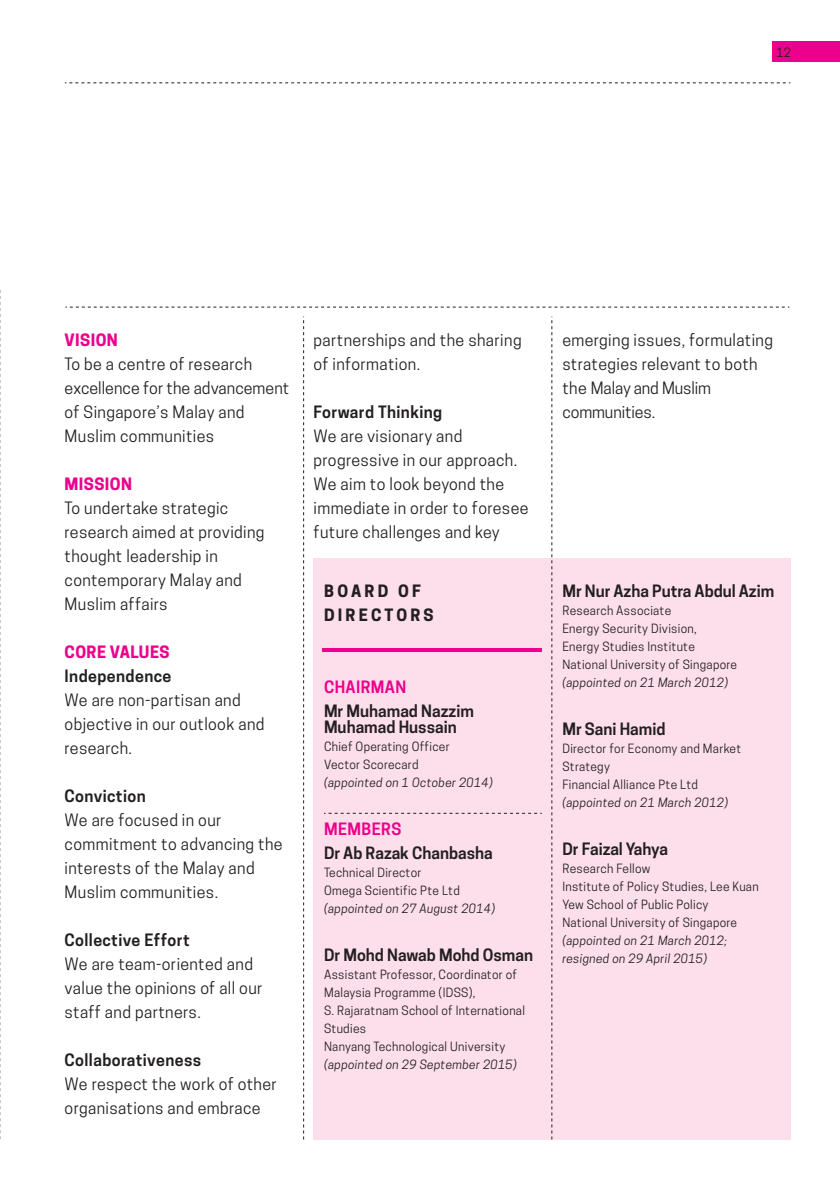
<style>
.page{position:relative;width:840px;height:1191px;background:#fff}
.page>*{position:absolute;margin:0;border:0;box-sizing:border-box;transform-origin:0 0}
.t1{font:16px/24px "Cooper Hewitt";letter-spacing:.025em;color:#231f20}
.t2{font:600 16px/16px "Cooper Hewitt";color:#231f20}
.t3{font:600 16px "Cooper Hewitt";letter-spacing:.025em;color:#231f20}
.t4{font:700 16px "Cooper Hewitt";letter-spacing:.025em;color:#ec008c}
.t5{font:700 16px/24px "Cooper Hewitt";letter-spacing:.2em;color:#231f20}
.t6{font:600 16px "Cooper Hewitt";letter-spacing:.025em;color:#ec008c}
.t7{font:12px/18px "Cooper Hewitt";letter-spacing:.025em;color:#231f20}
.t8{font:italic 12px/18px "Cooper Hewitt";letter-spacing:.025em;color:#231f20}
</style>
<div class="page">
<div style="left:772px;top:41px;width:67px;height:21px;background:#ec008c"></div>
<svg style="left:65px;top:82px;width:725px;height:1px"></svg>
<div style="left:313px;top:558px;width:477px;height:581px;background:#fcdfeb"></div>
<svg style="left:0;top:290px;width:1px;height:849px"></svg>
<svg style="left:65px;top:306px;width:724px;height:1px"></svg>
<svg style="left:303px;top:316px;width:1px;height:823px"></svg>
<hr style="left:322px;top:648px;width:219px;height:3px;background:#ec008c">
<svg style="left:324px;top:813px;width:217px;height:1px"></svg>
<svg style="left:551px;top:316px;width:1px;height:823px"></svg>
<p class="t7" style="left:776px;top:43px;width:16px">12</p>
<p class="t4" style="left:65px;top:330px;width:55px">VISION</p>
<p class="t1" style="left:65px;top:352px;width:226px">To be a centre of research excellence for the advancement of Singapore’s Malay and<br>Muslim communities</p>
<p class="t4" style="left:65px;top:474px;width:69px">MISSION</p>
<p class="t1" style="left:65px;top:496px;width:201px">To undertake strategic research aimed at providing thought leadership in contemporary Malay and<br>Muslim affairs</p>
<p class="t4" style="left:65px;top:642px;width:106px">CORE VALUES</p>
<p class="t3" style="left:65px;top:666px;width:108px">Independence</p>
<p class="t1" style="left:65px;top:688px;width:201px">We are non-partisan and objective in our outlook and research.</p>
<p class="t3" style="left:65px;top:786px;width:83px">Conviction</p>
<p class="t1" style="left:65px;top:808px;width:219px">We are focused in our commitment to advancing the interests of the Malay and<br>Muslim communities.</p>
<p class="t3" style="left:65px;top:930px;width:126px">Collective Effort</p>
<p class="t1" style="left:65px;top:952px;width:199px">We are team-oriented and value the opinions of all our staff and partners.</p>
<p class="t3" style="left:65px;top:1050px;width:138px">Collaborativeness</p>
<p class="t1" style="left:65px;top:1072px;width:213px">We respect the work of other organisations and embrace</p>
<p class="t1" style="left:313px;top:328px;width:209px">partnerships and the sharing of information.</p>
<p class="t3" style="left:313px;top:402px;width:130px">Forward Thinking</p>
<p class="t1" style="left:313px;top:424px;width:216px">We are visionary and progressive in our approach.<br>We aim to look beyond the immediate in order to foresee future challenges and key</p>
<p class="t5" style="left:324px;top:579px;width:111px">BOARD OF<br>DIRECTORS</p>
<p class="t6" style="left:324px;top:677px;width:84px">CHAIRMAN</p>
<p class="t2" style="left:324px;top:703px;width:151px">Mr Muhamad Nazzim<br>Muhamad Hussain</p>
<p class="t7" style="left:324px;top:737px;width:127px">Chief Operating Officer<br>Vector Scorecard</p>
<p class="t8" style="left:324px;top:773px;width:170px">(appointed on 1 October 2014)</p>
<p class="t6" style="left:324px;top:819px;width:79px">MEMBERS</p>
<p class="t2" style="left:324px;top:845px;width:170px">Dr Ab Razak Chanbasha</p>
<p class="t7" style="left:324px;top:863px;width:137px">Technical Director<br>Omega Scientific Pte Ltd</p>
<p class="t8" style="left:324px;top:899px;width:173px">(appointed on 27 August 2014)</p>
<p class="t2" style="left:324px;top:947px;width:210px">Dr Mohd Nawab Mohd Osman</p>
<p class="t7" style="left:324px;top:965px;width:202px">Assistant Professor, Coordinator of<br>Malaysia Programme (IDSS),<br>S. Rajaratnam School of International<br>Studies<br>Nanyang Technological University</p>
<p class="t8" style="left:324px;top:1055px;width:194px">(appointed on 29 September 2015)</p>
<p class="t1" style="left:562px;top:328px;width:212px">emerging issues, formulating strategies relevant to both the Malay and Muslim communities.</p>
<p class="t2" style="left:562px;top:583px;width:213px">Mr Nur Azha Putra Abdul Azim</p>
<p class="t7" style="left:562px;top:601px;width:176px">Research Associate<br>Energy Security Division,<br>Energy Studies Institute<br>National University of Singapore</p>
<p class="t8" style="left:562px;top:673px;width:167px">(appointed on 21 March 2012)</p>
<p class="t2" style="left:562px;top:721px;width:104px">Mr Sani Hamid</p>
<p class="t7" style="left:562px;top:739px;width:180px">Director for Economy and Market<br>Strategy<br>Financial Alliance Pte Ltd</p>
<p class="t8" style="left:562px;top:793px;width:167px">(appointed on 21 March 2012)</p>
<p class="t2" style="left:562px;top:841px;width:107px">Dr Faizal Yahya</p>
<p class="t7" style="left:562px;top:859px;width:198px">Research Fellow<br>Institute of Policy Studies, Lee Kuan<br>Yew School of Public Policy<br>National University of Singapore</p>
<p class="t8" style="left:562px;top:931px;width:166px">(appointed on 21 March 2012; resigned on 29 April 2015)</p>
</div>
